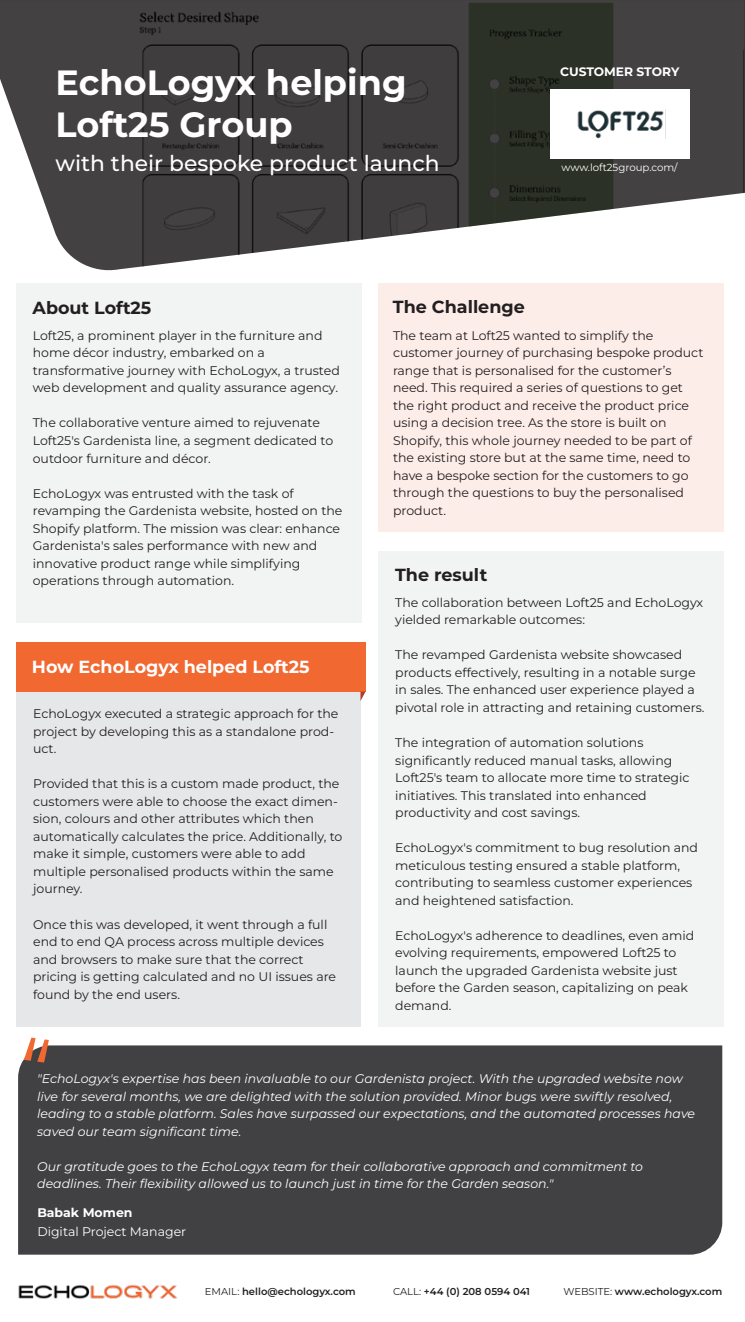
<style>
.page{position:relative;width:745px;height:1322px;background:#fff}
.page>*{position:absolute;margin:0;border:0;box-sizing:border-box;transform-origin:0 0}
.t1{font:700 35px/42.5px "Montserrat";color:#fff}
.t2{font:500 21.75px "Montserrat";color:#fff}
.t3{font:700 17.5px "Montserrat";color:#231f20}
.t4{font:700 17.5px "Montserrat";color:#fff}
.t5{font:12.5px/17.5px "Montserrat";color:#231f20}
.t6{font:italic 12.5px/17.5px "Montserrat";color:#fff}
.t7{font:12.5px "Montserrat";color:#fff}
.t8{font:700 12.5px "Montserrat";color:#fff}
.t9{font:700 12.25px "Montserrat";letter-spacing:-.005em;color:#fff}
.t10{font:10.25px "Montserrat";color:#fff}
.t11{font:600 10px "Montserrat";color:#231f20}
.s1{font-weight:400}
</style>
<div class="page">
<svg style="left:0;top:0;width:744px;height:270px;fill:#444142"></svg>
<div style="left:549px;top:89px;width:140px;height:70px;background:#fff"></div>
<img style="left:577px;top:110px;width:87px;height:28px">
<div style="left:18px;top:1045px;width:703px;height:209px;background:#414042"></div>
<svg style="left:24px;top:1037px;width:25px;height:25px"></svg>
<img style="left:18px;top:1243px;width:182px;height:56px">
<div style="left:16px;top:284px;width:345px;height:339px;background:#f2f3f3"></div>
<div style="left:378px;top:550px;width:345px;height:476px;background:#f2f3f3"></div>
<div style="left:378px;top:284px;width:345px;height:248px;background:#fdede9"></div>
<div style="left:17px;top:642px;width:343px;height:384px;background:#e6e7e8"></div>
<div style="left:16px;top:641px;width:349px;height:50px;background:#f26831"></div>
<svg style="left:360px;top:691px;width:5px;height:10px"></svg>
<h1 class="t1" style="left:55px;top:60px;width:352px">EchoLogyx helping<br>Loft25 Group</h1>
<h2 class="t2" style="left:55px;top:149px;width:385px">with their bespoke product launch</h2>
<p class="t9" style="left:559px;top:64px;width:121px">CUSTOMER STORY</p>
<p class="t10" style="left:561px;top:160px;width:118px">www.loft25group.com/</p>
<h3 class="t3" style="left:33px;top:296px;width:120px">About Loft25</h3>
<p class="t5" style="left:33px;top:326px;width:308px">Loft25, a prominent player in the furniture and home décor industry, embarked on a transformative journey with EchoLogyx, a trusted web development and quality assurance agency.</p>
<p class="t5" style="left:33px;top:414px;width:302px">The collaborative venture aimed to rejuvenate<br>Loft25's Gardenista line, a segment dedicated to outdoor furniture and décor.</p>
<p class="t5" style="left:33px;top:484px;width:311px">EchoLogyx was entrusted with the task of revamping the Gardenista website, hosted on the Shopify platform. The mission was clear: enhance Gardenista's sales performance with new and innovative product range while simplifying operations through automation.</p>
<h3 class="t4" style="left:32px;top:655px;width:279px">How EchoLogyx helped Loft25</h3>
<p class="t5" style="left:33px;top:704px;width:307px">EchoLogyx executed a strategic approach for the project by developing this as a standalone prod&shy;uct.</p>
<p class="t5" style="left:33px;top:774px;width:310px">Provided that this is a custom made product, the customers were able to choose the exact dimen&shy;sion, colours and other attributes which then automatically calculates the price. Additionally, to make it simple, customers were able to add multiple personalised products within the same journey.</p>
<p class="t5" style="left:33px;top:914px;width:304px">Once this was developed, it went through a full end to end QA process across multiple devices and browsers to make sure that the correct pricing is getting calculated and no UI issues are found by the end users.</p>
<h3 class="t3" style="left:392px;top:295px;width:133px">The Challenge</h3>
<p class="t5" style="left:393px;top:326px;width:312px">The team at Loft25 wanted to simplify the customer journey of purchasing bespoke product range that is personalised for the customer’s need. This required a series of questions to get the right product and receive the product price using a decision tree. As the store is built on Shopify, this whole journey needed to be part of the existing store but at the same time, need to have a bespoke section for the customers to go through the questions to buy the personalised product.</p>
<h3 class="t3" style="left:395px;top:562px;width:94px">The result</h3>
<p class="t5" style="left:395px;top:593px;width:309px">The collaboration between Loft25 and EchoLogyx yielded remarkable outcomes:</p>
<p class="t5" style="left:395px;top:645px;width:310px">The revamped Gardenista website showcased products effectively, resulting in a notable surge in sales. The enhanced user experience played a pivotal role in attracting and retaining customers.</p>
<p class="t5" style="left:395px;top:733px;width:296px">The integration of automation solutions significantly reduced manual tasks, allowing Loft25's team to allocate more time to strategic initiatives. This translated into enhanced productivity and cost savings.</p>
<p class="t5" style="left:395px;top:838px;width:304px">EchoLogyx's commitment to bug resolution and meticulous testing ensured a stable platform, contributing to seamless customer experiences and heightened satisfaction.</p>
<p class="t5" style="left:395px;top:925px;width:300px">EchoLogyx's adherence to deadlines, even amid evolving requirements, empowered Loft25 to launch the upgraded Gardenista website just before the Garden season, capitalizing on peak demand.</p>
<p class="t6" style="left:37px;top:1069px;width:659px">"EchoLogyx's expertise has been invaluable to our Gardenista project. With the upgraded website now live for several months, we are delighted with the solution provided. Minor bugs were swiftly resolved, leading to a stable platform. Sales have surpassed our expectations, and the automated processes have saved our team significant time.</p>
<p class="t6" style="left:37px;top:1156px;width:607px">Our gratitude goes to the EchoLogyx team for their collaborative approach and commitment to deadlines. Their flexibility allowed us to launch just in time for the Garden season."</p>
<p class="t8" style="left:37px;top:1203px;width:97px">Babak Momen</p>
<p class="t7" style="left:37px;top:1222px;width:150px">Digital Project Manager</p>
<p class="t11" style="left:205px;top:1283px;width:152px"><span class="s1">EMAIL:</span> hello@echologyx.com</p>
<p class="t11" style="left:393px;top:1283px;width:138px"><span class="s1">CALL:</span> +44 (0) 208 0594 041</p>
<p class="t11" style="left:563px;top:1283px;width:160px"><span class="s1">WEBSITE:</span> www.echologyx.com</p>
</div>
